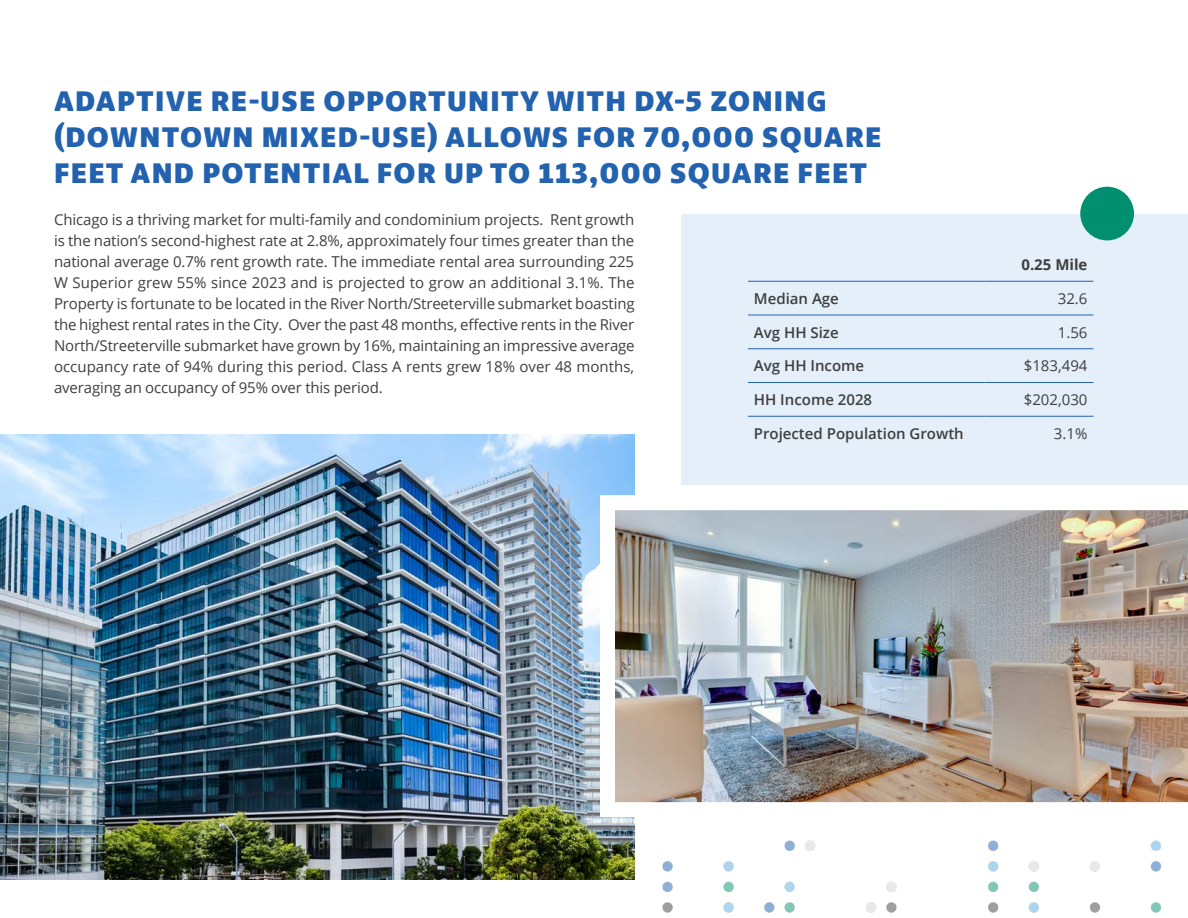
<style>
.page{position:relative;width:1188px;height:918px;background:#fff}
.page>*{position:absolute;margin:0;border:0;box-sizing:border-box;transform-origin:0 0}
.H2_-_Left{font:100 30px/36px "Mae Variable";letter-spacing:.05em;color:#2362af}
.Body_-_Justified{font:15px/21px "Open Sans";letter-spacing:-.01em;color:#403f3f;text-align:justify}
.t1{font:600 15px "Open Sans";color:#403f3f}
.t2{font:700 15px "Open Sans";color:#403f3f}
</style>
<div class="page">
<div style="left:681px;top:214px;width:506px;height:271px;background:#e4eff9"></div>
<img style="left:662px;top:840px;width:500px;height:73px">
<div style="left:1080px;top:187px;width:54px;height:53px;background:#009070;border-radius:50%"></div>
<hr style="left:748px;top:281px;width:236px;height:1px;background:#2362af">
<hr style="left:984px;top:281px;width:110px;height:1px;background:#2362af">
<hr style="left:748px;top:315px;width:236px;height:1px;background:#2362af">
<hr style="left:984px;top:315px;width:110px;height:1px;background:#2362af">
<hr style="left:748px;top:348px;width:236px;height:1px;background:#2362af">
<hr style="left:984px;top:348px;width:110px;height:1px;background:#2362af">
<hr style="left:748px;top:382px;width:236px;height:1px;background:#2362af">
<hr style="left:984px;top:382px;width:110px;height:1px;background:#2362af">
<hr style="left:748px;top:416px;width:236px;height:1px;background:#2362af">
<hr style="left:984px;top:416px;width:110px;height:1px;background:#2362af">
<img style="left:0;top:435px;width:634px;height:445px">
<img style="left:600px;top:495px;width:588px;height:322px">
<h2 class="H2_-_Left" style="left:54px;top:83px;width:829px">ADAPTIVE RE-USE OPPORTUNITY WITH DX-5 ZONING (DOWNTOWN MIXED-USE) ALLOWS FOR 70,000 SQUARE<br>FEET AND POTENTIAL FOR UP TO 113,000 SQUARE FEET</h2>
<p class="Body_-_Justified" style="left:54px;top:209px;width:582px">Chicago is a thriving market for multi-family and condominium projects. Rent growth is the nation’s second-highest rate at 2.8%, approximately four times greater than the national average 0.7% rent growth rate. The immediate rental area surrounding 225<br>W Superior grew 55% since 2023 and is projected to grow an additional 3.1%. The Property is fortunate to be located in the River North/Streeterville submarket boasting the highest rental rates in the City. Over the past 48 months, effective rents in the River North/Streeterville submarket have grown by 16%, maintaining an impressive average occupancy rate of 94% during this period. Class A rents grew 18% over 48 months, averaging an occupancy of 95% over this period.</p>
<p class="t2" style="left:1021px;top:254px;width:68px">0.25 Mile</p>
<p class="t1" style="left:754px;top:288px;width:87px">Median Age</p>
<p class="Body_-_Justified" style="left:1058px;top:288px;width:31px">32.6</p>
<p class="t1" style="left:754px;top:322px;width:86px">Avg HH Size</p>
<p class="Body_-_Justified" style="left:1058px;top:321px;width:31px">1.56</p>
<p class="t1" style="left:754px;top:356px;width:112px">Avg HH Income</p>
<p class="Body_-_Justified" style="left:1024px;top:355px;width:65px">$183,494</p>
<p class="t1" style="left:754px;top:389px;width:120px">HH Income 2028</p>
<p class="Body_-_Justified" style="left:1024px;top:389px;width:65px">$202,030</p>
<p class="t1" style="left:754px;top:423px;width:211px">Projected Population Growth</p>
<p class="Body_-_Justified" style="left:1054px;top:423px;width:35px">3.1%</p>
</div>
